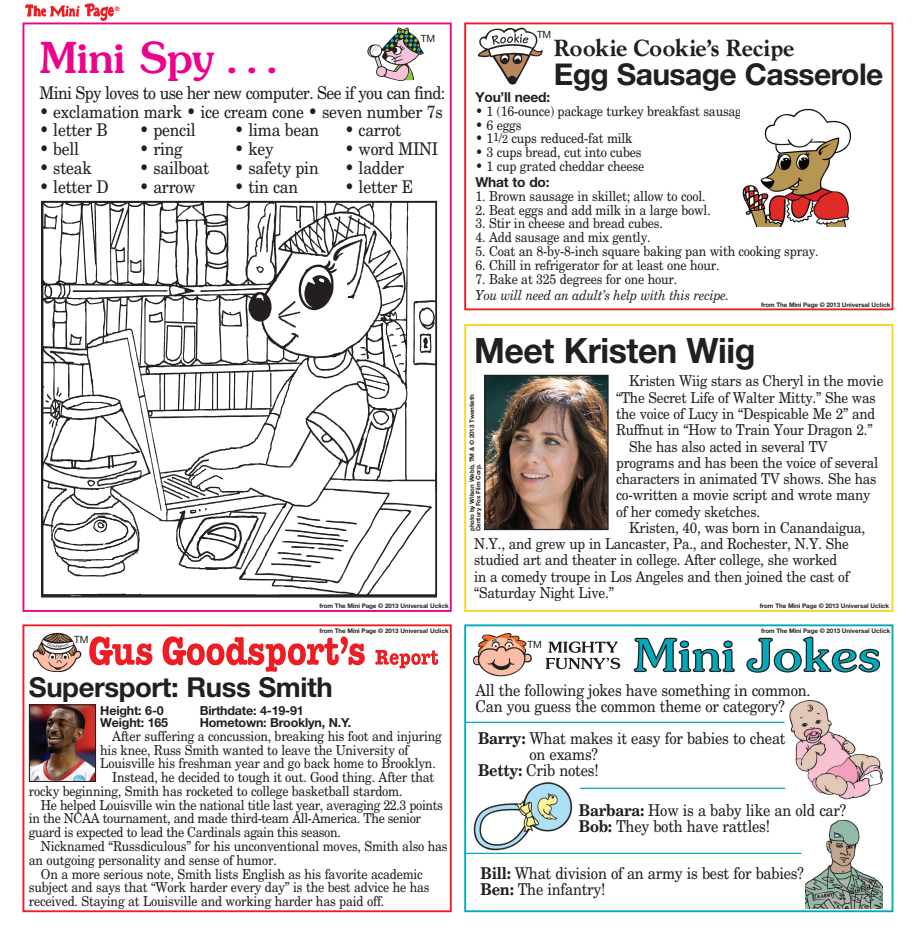
<style>
.page{position:relative;width:916px;height:936px;background:#fff}
.page>*{position:absolute;margin:0;border:0;box-sizing:border-box;transform-origin:0 0}
.t1{font:500 42.5px "Souvenir";color:#ed028c}
.t2{font:700 35px "Helvetica Neue";letter-spacing:-.015em;color:#231f20}
.t3{font:700 30px "Helvetica Neue";letter-spacing:-.02em;color:#231f20}
.t4{font:700 27.5px "Helvetica Neue";letter-spacing:-.015em;color:#231f20}
.t5{font:800 23.75px "Goudy";letter-spacing:-.015em;color:#231f20;scale:.95 1}
.t6{font:17.5px "New Century Schlbk";letter-spacing:-.015em;color:#231f20;scale:.9 1}
.t7{font:17.5px "New Century Schlbk";letter-spacing:-.04em;color:#231f20;scale:.9 1}
.t8{font:16.25px/16.2px "New Century Schlbk";letter-spacing:-.015em;color:#231f20;scale:.9 1}
.t9{font:15px "New Century Schlbk";letter-spacing:-.015em;color:#231f20;scale:.9 1}
.t10{font:13.75px "New Century Schlbk";letter-spacing:-.015em;color:#231f20;scale:.9 1}
.t11{font:italic 13.75px "New Century Schlbk";letter-spacing:-.015em;color:#231f20;scale:.9 1}
.t12{font:700 13.75px "Helvetica Neue";letter-spacing:-.015em;color:#231f20}
.t13{font:700 12.5px "Helvetica Neue";letter-spacing:-.015em;color:#231f20}
.t14{font:10px "Helvetica Neue";letter-spacing:-.015em;color:#231f20}
.t15{font:700 6.25px/6.2px "Helvetica Neue";letter-spacing:-.015em;color:#231f20}
.t16{font:700 6.25px "Helvetica Neue";color:#ee1d23}
.s1{font-size:11.88px}
.s2{font-weight:700}
</style>
<div class="page">
<img style="left:25px;top:3px;width:89px;height:18px">
<div style="left:464px;top:22px;width:428px;height:288px;border:2px solid #ee1d23"></div>
<svg style="left:477px;top:27px;width:66px;height:58px"></svg>
<img style="left:742px;top:110px;width:109px;height:116px">
<div style="left:464px;top:324px;width:428px;height:287px;border:2px solid #fed41d"></div>
<img style="left:486px;top:376px;width:120px;height:152px">
<div style="left:484px;top:374px;width:124px;height:156px;border:1px solid #231f20"></div>
<div style="left:464px;top:624px;width:428px;height:287px;border:2px solid #00aabc"></div>
<svg style="left:473px;top:633px;width:59px;height:44px"></svg>
<svg style="left:633px;top:637px;width:102px;height:35px"></svg>
<svg style="left:746px;top:636px;width:134px;height:37px"></svg>
<svg style="left:545px;top:641px;width:75px;height:27px"></svg>
<img style="left:473px;top:782px;width:99px;height:68px">
<img style="left:789px;top:700px;width:93px;height:99px">
<img style="left:805px;top:819px;width:77px;height:89px">
<hr style="left:465px;top:721px;width:319px;height:1px;background:#00aabc">
<hr style="left:464px;top:852px;width:337px;height:1px;background:#00aabc">
<hr style="left:579px;top:787px;width:205px;height:1px;background:#00aabc">
<div style="left:22px;top:22px;width:429px;height:589px;border:2px solid #ed028c"></div>
<svg style="left:367px;top:27px;width:56px;height:54px"></svg>
<img style="left:43px;top:203px;width:392px;height:392px">
<div style="left:41px;top:201px;width:396px;height:396px;border:1px solid #231f20"></div>
<div style="left:22px;top:624px;width:429px;height:287px;border:2px solid #ee1d23"></div>
<img style="left:31px;top:706px;width:63px;height:73px">
<div style="left:29px;top:704px;width:67px;height:77px;border:1px solid #231f20"></div>
<svg style="left:32px;top:632px;width:50px;height:40px"></svg>
<svg style="left:89px;top:636px;width:63px;height:29px"></svg>
<svg style="left:162px;top:636px;width:202px;height:35px"></svg>
<svg style="left:375px;top:649px;width:63px;height:19px"></svg>
<p class="t16" style="left:115px;top:4px;width:6px">®</p>
<p class="t14" style="left:420px;top:33px;width:16px">TM</p>
<h1 class="t1" style="left:39px;top:32px;width:241px">Mini Spy . . .</h1>
<p class="t7" style="left:39px;top:82px;width:452px">Mini Spy loves to use her new computer. See if you can find:</p>
<p class="t6" style="left:39px;top:100px;width:449px">• exclamation mark • ice cream cone • seven number 7s</p>
<p class="t6" style="left:39px;top:119px;width:77px">• letter B</p>
<p class="t6" style="left:139px;top:119px;width:64px">• pencil</p>
<p class="t6" style="left:234px;top:119px;width:95px">• lima bean</p>
<p class="t6" style="left:344px;top:119px;width:64px">• carrot</p>
<p class="t6" style="left:39px;top:138px;width:46px">• bell</p>
<p class="t6" style="left:139px;top:138px;width:50px">• ring</p>
<p class="t6" style="left:234px;top:138px;width:45px">• key</p>
<p class="t6" style="left:344px;top:138px;width:105px">• word MINI</p>
<p class="t6" style="left:39px;top:157px;width:60px">• steak</p>
<p class="t6" style="left:139px;top:157px;width:79px">• sailboat</p>
<p class="t6" style="left:234px;top:157px;width:95px">• safety pin</p>
<p class="t6" style="left:344px;top:157px;width:67px">• ladder</p>
<p class="t6" style="left:39px;top:175px;width:78px">• letter D</p>
<p class="t6" style="left:139px;top:175px;width:64px">• arrow</p>
<p class="t6" style="left:234px;top:175px;width:72px">• tin can</p>
<p class="t6" style="left:344px;top:175px;width:77px">• letter E</p>
<p class="t15" style="left:319px;top:602px;width:131px">from The Mini Page © 2013 Universal Uclick</p>
<p class="t14" style="left:74px;top:633px;width:16px">TM</p>
<p class="t15" style="left:319px;top:627px;width:131px">from The Mini Page © 2013 Universal Uclick</p>
<h3 class="t4" style="left:29px;top:670px;width:305px">Supersport: Russ Smith</h3>
<p class="t13" style="left:100px;top:702px;width:65px">Height: 6-0</p>
<p class="t13" style="left:200px;top:702px;width:106px">Birthdate: 4-19-91</p>
<p class="t13" style="left:100px;top:714px;width:69px">Weight: 165</p>
<p class="t13" style="left:200px;top:714px;width:153px">Hometown: Brooklyn, N.Y.</p>
<p class="t10" style="left:112px;top:727px;width:367px">After suffering a concussion, breaking his foot and injuring</p>
<p class="t10" style="left:100px;top:740px;width:344px">his knee, Russ Smith wanted to leave the University of</p>
<p class="t10" style="left:100px;top:754px;width:374px">Louisville his freshman year and go back home to Brooklyn.</p>
<p class="t10" style="left:112px;top:768px;width:359px">Instead, he decided to tough it out. Good thing. After that</p>
<p class="t10" style="left:29px;top:782px;width:416px">rocky beginning, Smith has rocketed to college basketball stardom.</p>
<p class="t10" style="left:41px;top:795px;width:448px">He helped Louisville win the national title last year, averaging 22.3 points</p>
<p class="t10" style="left:29px;top:809px;width:437px">in the NCAA tournament, and made third-team All-America. The senior</p>
<p class="t10" style="left:29px;top:823px;width:348px">guard is expected to lead the Cardinals again this season.</p>
<p class="t10" style="left:41px;top:837px;width:453px">Nicknamed “Russdiculous” for his unconventional moves, Smith also has</p>
<p class="t10" style="left:29px;top:850px;width:277px">an outgoing personality and sense of humor.</p>
<p class="t10" style="left:41px;top:864px;width:425px">On a more serious note, Smith lists English as his favorite academic</p>
<p class="t10" style="left:29px;top:878px;width:446px">subject and says that “Work harder every day” is the best advice he has</p>
<p class="t10" style="left:29px;top:892px;width:396px">received. Staying at Louisville and working harder has paid off.</p>
<p class="t14" style="left:536px;top:28px;width:16px">TM</p>
<h3 class="t5" style="left:553px;top:34px;width:254px">Rookie Cookie’s Recipe</h3>
<h3 class="t3" style="left:553px;top:56px;width:331px">Egg Sausage Casserole</h3>
<p class="t12" style="left:475px;top:89px;width:76px">You’ll need:</p>
<p class="t10" style="left:475px;top:102px;width:304px">• 1 (16-ounce) package turkey breakfast sausage</p>
<p class="t10" style="left:475px;top:116px;width:52px">• 6 eggs</p>
<p class="t10" style="left:475px;top:130px;width:176px">• 1<sup>1</sup>/<span class="s1">2</span> cups reduced-fat milk</p>
<p class="t10" style="left:475px;top:144px;width:186px">• 3 cups bread, cut into cubes</p>
<p class="t10" style="left:475px;top:157px;width:189px">• 1 cup grated cheddar cheese</p>
<p class="t12" style="left:475px;top:174px;width:76px">What to do:</p>
<p class="t10" style="left:475px;top:187px;width:257px">1. Brown sausage in skillet; allow to cool.</p>
<p class="t10" style="left:475px;top:201px;width:263px">2. Beat eggs and add milk in a large bowl.</p>
<p class="t10" style="left:475px;top:215px;width:209px">3. Stir in cheese and bread cubes.</p>
<p class="t10" style="left:475px;top:229px;width:196px">4. Add sausage and mix gently.</p>
<p class="t10" style="left:475px;top:242px;width:382px">5. Coat an 8-by-8-inch square baking pan with cooking spray.</p>
<p class="t10" style="left:475px;top:256px;width:272px">6. Chill in refrigerator for at least one hour.</p>
<p class="t10" style="left:475px;top:270px;width:225px">7. Bake at 325 degrees for one hour.</p>
<p class="t11" style="left:475px;top:286px;width:283px">You will need an adult’s help with this recipe.</p>
<p class="t15" style="left:760px;top:301px;width:131px">from The Mini Page © 2013 Universal Uclick</p>
<h2 class="t2" style="left:474px;top:328px;width:282px">Meet Kristen Wiig</h2>
<p class="t9" style="left:629px;top:371px;width:284px">Kristen Wiig stars as Cheryl in the movie</p>
<p class="t9" style="left:615px;top:388px;width:290px">“The Secret Life of Walter Mitty.” She was</p>
<p class="t9" style="left:615px;top:404px;width:289px">the voice of Lucy in “Despicable Me 2” and</p>
<p class="t9" style="left:615px;top:420px;width:286px">Ruffnut in “How to Train Your Dragon 2.”</p>
<p class="t9" style="left:629px;top:436px;width:222px">She has also acted in several TV</p>
<p class="t9" style="left:615px;top:453px;width:293px">programs and has been the voice of several</p>
<p class="t9" style="left:615px;top:469px;width:291px">characters in animated TV shows. She has</p>
<p class="t9" style="left:615px;top:485px;width:284px">co-written a movie script and wrote many</p>
<p class="t9" style="left:615px;top:501px;width:161px">of her comedy sketches.</p>
<p class="t9" style="left:629px;top:518px;width:264px">Kristen, 40, was born in Canandaigua,</p>
<p class="t9" style="left:474px;top:534px;width:418px">N.Y., and grew up in Lancaster, Pa., and Rochester, N.Y. She</p>
<p class="t9" style="left:474px;top:550px;width:404px">studied art and theater in college. After college, she worked</p>
<p class="t9" style="left:474px;top:566px;width:418px">in a comedy troupe in Los Angeles and then joined the cast of</p>
<p class="t9" style="left:474px;top:583px;width:157px">“Saturday Night Live.”</p>
<p class="t15" style="left:760px;top:627px;width:131px">from The Mini Page © 2013 Universal Uclick</p>
<p class="t15" style="left:468px;top:531px;width:138px;rotate:-90deg">photo by Wilson Webb, TM &amp; © 2013 Twentieth<br>Century Fox Film Corp.</p>
<p class="t15" style="left:759px;top:602px;width:131px">from The Mini Page © 2013 Universal Uclick</p>
<p class="t14" style="left:527px;top:638px;width:16px">TM</p>
<p class="t8" style="left:475px;top:680px;width:373px">All the following jokes have something in common.<br>Can you guess the common theme or category?</p>
<p class="t8" style="left:478px;top:729px;width:343px"><span class="s2">Barry:</span> What makes it easy for babies to cheat</p>
<p class="t8" style="left:529px;top:745px;width:78px">on exams?</p>
<p class="t8" style="left:478px;top:761px;width:135px"><span class="s2">Betty:</span> Crib notes!</p>
<p class="t8" style="left:578px;top:801px;width:298px"><span class="s2">Barbara:</span> How is a baby like an old car?<br><span class="s2">Bob:</span> They both have rattles!</p>
<p class="t8" style="left:480px;top:864px;width:361px"><span class="s2">Bill:</span> What division of an army is best for babies?<br><span class="s2">Ben:</span> The infantry!</p>
</div>
